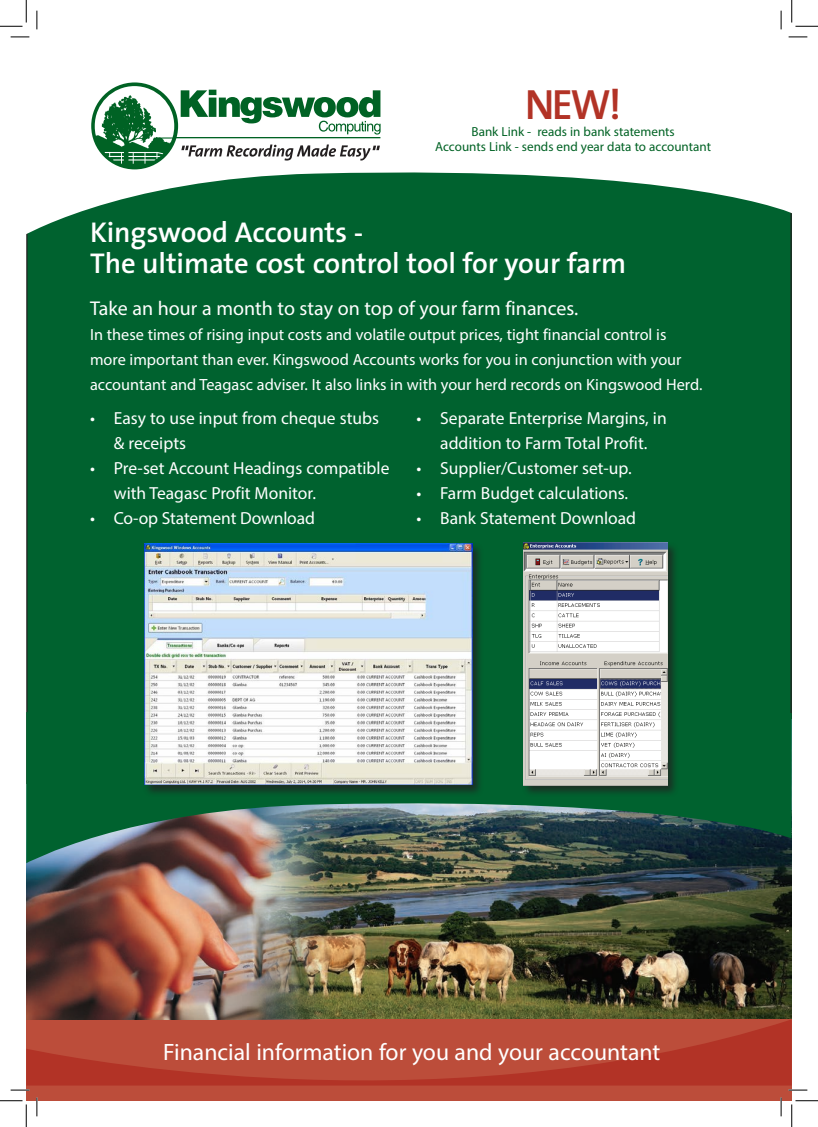
<style>
.page{position:relative;width:818px;height:1127px;background:#fff}
.page>*{position:absolute;margin:0;border:0;box-sizing:border-box;transform-origin:0 0}
.t1{font:600 42.5px "The Sans";color:#b23326}
.t2{font:600 28.75px/31.2px "The Sans";letter-spacing:-.005em;color:#fff}
.t3{font:23.75px "Myriad Pro";color:#fff}
.t4{font:20px "Myriad Pro";color:#fff}
.t5{font:17.5px/25px "Myriad Pro";color:#fff}
.t6{font:16.25px/25px "Myriad Pro";color:#fff}
.t7{font:13.12px "Myriad Pro";color:#006224}
</style>
<div class="page">
<div style="left:27px;top:165px;width:764px;height:934px;background:#00622f"></div>
<img style="left:26px;top:863px;width:766px;height:156px">
<svg style="left:26px;top:132px;width:766px;height:107px"></svg>
<svg style="left:26px;top:1019px;width:766px;height:81px;background:#b94634"></svg>
<svg style="left:91px;top:82px;width:87px;height:87px"></svg>
<hr style="left:173px;top:137px;width:207px;height:1px;background:#006224">
<svg style="left:95px;top:86px;width:79px;height:78px"></svg>
<svg style="left:181px;top:90px;width:200px;height:44px"></svg>
<svg style="left:181px;top:144px;width:199px;height:16px"></svg>
<img style="left:26px;top:863px;width:335px;height:155px">
<img style="left:26px;top:712px;width:766px;height:151px">
<div style="left:143px;top:541px;width:341px;height:255px;background:#231f20;opacity:.75"></div>
<img style="left:145px;top:543px;width:327px;height:241px">
<div style="left:522px;top:541px;width:157px;height:256px;background:#231f20;opacity:.75"></div>
<img style="left:523px;top:542px;width:144px;height:243px">
<svg style="left:11px;top:36px;width:18px;height:2px"></svg>
<svg style="left:788px;top:36px;width:19px;height:2px"></svg>
<svg style="left:11px;top:1088px;width:18px;height:2px"></svg>
<svg style="left:788px;top:1088px;width:19px;height:2px"></svg>
<svg style="left:36px;top:11px;width:2px;height:18px"></svg>
<svg style="left:36px;top:1097px;width:2px;height:18px"></svg>
<svg style="left:780px;top:11px;width:2px;height:18px"></svg>
<svg style="left:780px;top:1097px;width:2px;height:18px"></svg>
<svg style="left:0;top:0;width:27px;height:27px"></svg>
<svg style="left:0;top:1100px;width:27px;height:26px"></svg>
<svg style="left:791px;top:0;width:27px;height:27px"></svg>
<svg style="left:791px;top:1100px;width:27px;height:26px"></svg>
<p class="t1" style="left:525px;top:69px;width:98px">NEW!</p>
<p class="t7" style="left:471px;top:123px;width:205px">Bank Link - reads in bank statements</p>
<p class="t7" style="left:435px;top:138px;width:277px">Accounts Link - sends end year data to accountant</p>
<p class="t2" style="left:90px;top:216px;width:538px">Kingswood Accounts -<br>The ultimate cost control tool for your farm</p>
<p class="t4" style="left:90px;top:295px;width:490px">Take an hour a month to stay on top of your farm finances.</p>
<p class="t6" style="left:90px;top:321px;width:614px">In these times of rising input costs and volatile output prices, tight financial control is more important than ever. Kingswood Accounts works for you in conjunction with your accountant and Teagasc adviser. It also links in with your herd records on Kingswood Herd.</p>
<p class="t5" style="left:114px;top:405px;width:267px;text-indent:-24px">• Easy to use input from cheque stubs &amp; receipts</p>
<p class="t5" style="left:114px;top:455px;width:277px;text-indent:-24px">• Pre-set Account Headings compatible with Teagasc Profit Monitor.</p>
<p class="t5" style="left:90px;top:505px;width:226px">• Co-op Statement Download</p>
<p class="t5" style="left:416px;top:405px;width:252px;text-align:center">• Separate Enterprise Margins, in addition to Farm Total Profit.</p>
<p class="t5" style="left:416px;top:455px;width:217px">• Supplier/Customer set-up.</p>
<p class="t5" style="left:416px;top:480px;width:213px">• Farm Budget calculations.</p>
<p class="t5" style="left:416px;top:505px;width:221px">• Bank Statement Download</p>
<p class="t3" style="left:163px;top:1037px;width:499px">Financial information for you and your accountant</p>
</div>
